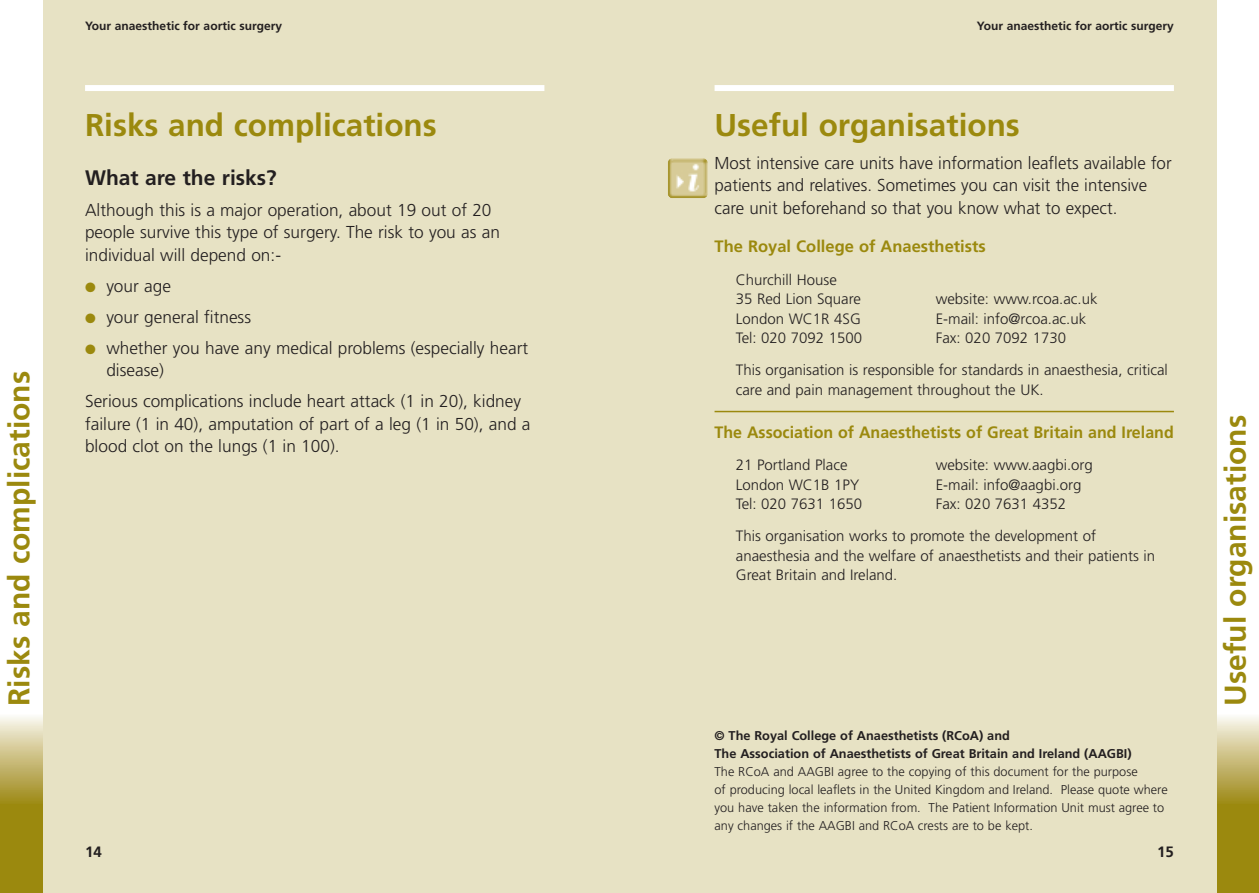
<style>
.page{position:relative;width:1259px;height:893px;background:#fff}
.page>*{position:absolute;margin:0;border:0;box-sizing:border-box;transform-origin:0 0}
.t1{font:700 31.5px "Frutiger";color:#9b890e}
.t2{font:700 30px "Frutiger";color:#9b890e}
.t3{font:700 21px "Frutiger";color:#231f20}
.t4{font:300 17.25px/22.5px "Frutiger";color:#231f20}
.t5{font:700 16.5px "Frutiger";color:#9b890e}
.t6{font:300 15px/19.5px "Frutiger";color:#231f20}
.t7{font:700 15px "Frutiger";color:#231f20}
.t8{font:300 12.75px/18px "Frutiger";color:#231f20}
.t9{font:700 12.75px/18px "Frutiger";color:#231f20}
.t10{font:700 12px "Frutiger";color:#231f20}
.s1{color:#9b890e}
</style>
<div class="page">
<div style="left:1216px;top:804px;width:43px;height:89px;background:#9b890e"></div>
<div style="left:1216px;top:714px;width:43px;height:90px;background:linear-gradient(to bottom,#fbf8f1,#9e8916)"></div>
<div style="left:43px;top:0;width:1173px;height:893px;background:#e7e2c4"></div>
<div style="left:85px;top:85px;width:459px;height:6px;background:#fff"></div>
<div style="left:0;top:804px;width:43px;height:89px;background:#9b890e"></div>
<div style="left:0;top:714px;width:43px;height:90px;background:linear-gradient(to bottom,#fbf8f1,#9e8916)"></div>
<div style="left:714px;top:85px;width:460px;height:6px;background:#fff"></div>
<hr style="left:714px;top:411px;width:460px;height:1px;background:#9b890e">
<img style="left:668px;top:158px;width:40px;height:40px">
<h2 class="t2" style="left:7px;top:706px;width:336px;rotate:-90deg">Risks and complications</h2>
<p class="t10" style="left:85px;top:21px;width:198px">Your anaesthetic for aortic surgery</p>
<h1 class="t1" style="left:85px;top:112px;width:353px">Risks and complications</h1>
<p class="t3" style="left:85px;top:169px;width:193px">What are the risks?</p>
<p class="t4" style="left:85px;top:200px;width:416px">Although this is a major operation, about 19 out of 20 people survive this type of surgery. The risk to you as an individual will depend on:-</p>
<p class="t4" style="left:85px;top:276px;width:87px"><span class="s1">●</span> your age</p>
<p class="t4" style="left:85px;top:307px;width:167px"><span class="s1">●</span> your general fitness</p>
<p class="t4" style="left:106px;top:338px;width:423px;text-indent:-21px"><span class="s1">●</span> whether you have any medical problems (especially heart disease)</p>
<p class="t4" style="left:85px;top:391px;width:447px">Serious complications include heart attack (1 in 20), kidney failure (1 in 40), amputation of part of a leg (1 in 50), and a blood clot on the lungs (1 in 100).</p>
<p class="t7" style="left:85px;top:846px;width:18px">14</p>
<p class="t10" style="left:977px;top:21px;width:198px">Your anaesthetic for aortic surgery</p>
<h1 class="t1" style="left:714px;top:112px;width:307px">Useful organisations</h1>
<p class="t4" style="left:714px;top:153px;width:458px">Most intensive care units have information leaflets available for patients and relatives. Sometimes you can visit the intensive care unit beforehand so that you know what to expect.</p>
<p class="t5" style="left:714px;top:240px;width:273px">The Royal College of Anaesthetists</p>
<p class="t6" style="left:736px;top:271px;width:127px">Churchill House<br>35 Red Lion Square</p>
<p class="t6" style="left:935px;top:290px;width:163px">website: www.rcoa.ac.uk</p>
<p class="t6" style="left:736px;top:310px;width:127px">London WC1R 4SG</p>
<p class="t6" style="left:935px;top:310px;width:152px">E-mail: info@rcoa.ac.uk</p>
<p class="t6" style="left:736px;top:329px;width:128px">Tel: 020 7092 1500</p>
<p class="t6" style="left:736px;top:323px;width:433px;line-height:32.2px;text-indent:200px">Fax: 020 7092 1730<br>This organisation is responsible for standards in anaesthesia, critical</p>
<p class="t6" style="left:736px;top:381px;width:309px">care and pain management throughout the UK.</p>
<p class="t5" style="left:714px;top:425px;width:461px">The Association of Anaesthetists of Great Britain and Ireland</p>
<p class="t6" style="left:736px;top:456px;width:113px">21 Portland Place</p>
<p class="t6" style="left:935px;top:456px;width:159px">website: www.aagbi.org</p>
<p class="t6" style="left:736px;top:476px;width:125px">London WC1B 1PY</p>
<p class="t6" style="left:935px;top:476px;width:147px">E-mail: info@aagbi.org</p>
<p class="t6" style="left:736px;top:495px;width:128px">Tel: 020 7631 1650</p>
<p class="t6" style="left:736px;top:489px;width:362px;line-height:32.2px;text-indent:200px">Fax: 020 7631 4352<br>This organisation works to promote the development of</p>
<p class="t6" style="left:736px;top:547px;width:421px">anaesthesia and the welfare of anaesthetists and their patients in<br>Great Britain and Ireland.</p>
<p class="t9" style="left:714px;top:728px;width:419px">© The Royal College of Anaesthetists (RCoA) and<br>The Association of Anaesthetists of Great Britain and Ireland (AAGBI)</p>
<p class="t8" style="left:714px;top:764px;width:454px">The RCoA and AAGBI agree to the copying of this document for the purpose<br>of producing local leaflets in the United Kingdom and Ireland. Please quote where you have taken the information from. The Patient Information Unit must agree to any changes if the AAGBI and RCoA crests are to be kept.</p>
<p class="t7" style="left:1157px;top:846px;width:18px">15</p>
<h2 class="t2" style="left:1223px;top:706px;width:292px;rotate:-90deg">Useful organisations</h2>
</div>
